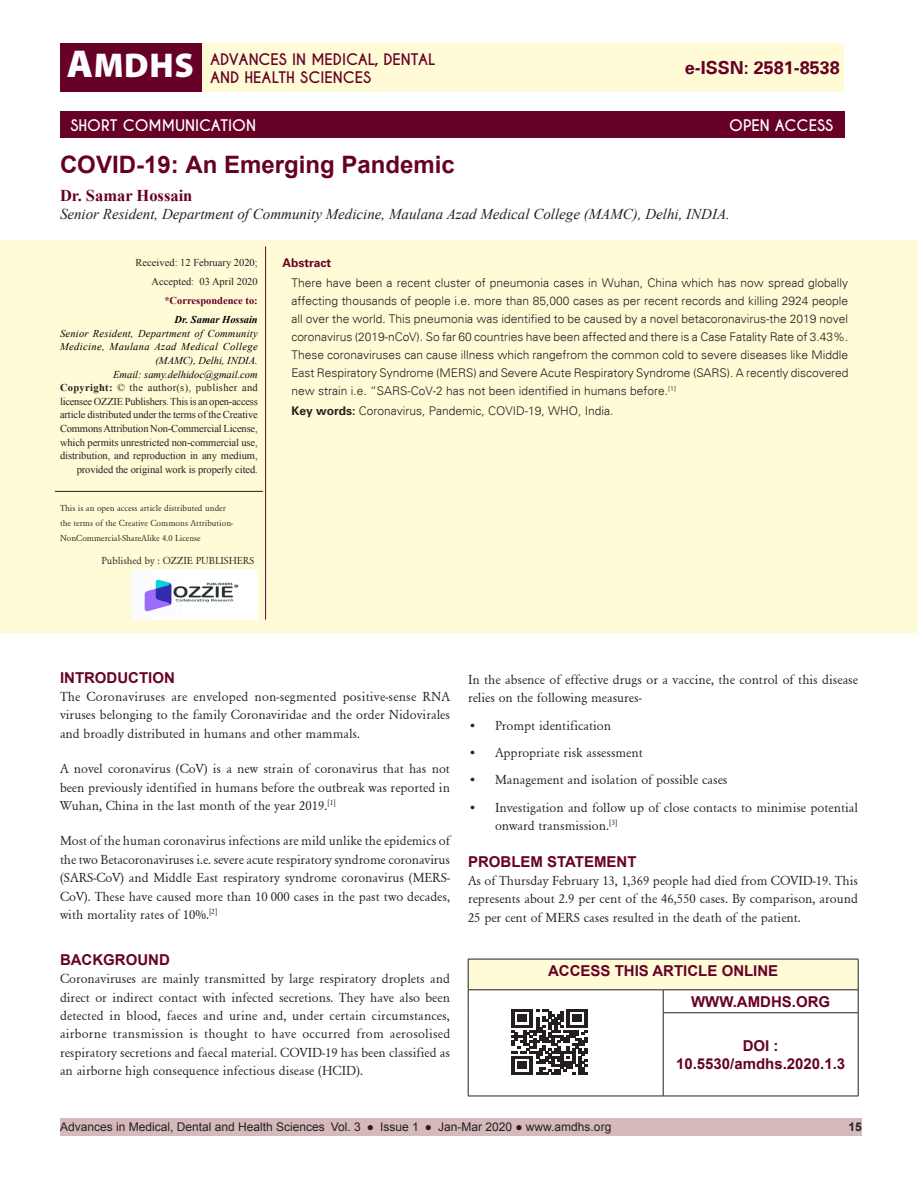
<style>
.page{position:relative;width:918px;height:1188px;background:#fff}
.page>*{position:absolute;margin:0;border:0;box-sizing:border-box;transform-origin:0 0}
.t1{font:900 34.5px "Myriad Pro";color:#fff}
.AT{font:700 24px "Arial";color:#670027}
.t2{font:700 18px "Univers LT";color:#670027}
.AU{font:700 16.5px "Times New Roman";color:#670027}
.t3{font:700 15px "Arial";color:#670027}
.AFF{font:italic 15px "Times New Roman";color:#231f20}
.t4{font:700 15px/18px "Caviar Dreams";color:#670027}
.t5{font:700 15px "Caviar Dreams";color:#fff}
.TX{font:13.5px/18.3px "Garamond";color:#231f20;text-align:justify}
.ABS{font:300 12px/18px "Univers LT";color:#231f20;text-align:justify}
.t6{font:12px "Arial";color:#231f20}
.ABS-2{font:700 12px "Univers LT Std";color:#670027}
.t7{font:700 12px "Arial";color:#231f20}
.HTC{font:10.5px/13.6px "Times New Roman";letter-spacing:-.01em;color:#231f20;text-align:right}
.HTC-2{font:italic 10.5px/13.6px "Times New Roman";letter-spacing:.02em;color:#000;text-align:right}
.HTC-3{font:italic 10.5px "Times New Roman";color:#000}
.TX-2{font:10.5px "Garamond";color:#231f20}
.HTC-4{font:700 10.5px "Times New Roman";color:#670027}
.HTC-5{font:italic 700 10.5px "Times New Roman";color:#000}
.DOI{font:9px/15px "Garamond";color:#231f20}
.s1{font-size:39px}
.s2{font-weight:700}
</style>
<div class="page">
<div style="left:60px;top:1118px;width:802px;height:18px;background:#d6babb"></div>
<div style="left:60px;top:112px;width:784px;height:26px;background:#670027"></div>
<div style="left:60px;top:44px;width:142px;height:48px;background:#670027"></div>
<div style="left:202px;top:44px;width:642px;height:48px;background:#fffbd6"></div>
<div style="left:0;top:241px;width:918px;height:392px;background:#fffbd6"></div>
<hr style="left:55px;top:491px;width:208px;height:1px;background:#231f20">
<hr style="left:265px;top:247px;width:1px;height:373px;background:#670027">
<svg style="left:512px;top:1009px;width:76px;height:66px"></svg>
<div style="left:468px;top:959px;width:390px;height:31px;background:#fffbd6"></div>
<hr style="left:468px;top:959px;width:195px;height:1px;background:#231f20">
<hr style="left:468px;top:959px;width:1px;height:31px;background:#231f20">
<hr style="left:663px;top:959px;width:195px;height:1px;background:#231f20">
<hr style="left:858px;top:959px;width:1px;height:31px;background:#231f20">
<hr style="left:468px;top:990px;width:195px;height:1px;background:#231f20">
<svg style="left:468px;top:990px;width:1px;height:23px"></svg>
<hr style="left:468px;top:1013px;width:1px;height:83px;background:#231f20">
<hr style="left:468px;top:1096px;width:195px;height:1px;background:#231f20">
<hr style="left:663px;top:990px;width:195px;height:1px;background:#231f20">
<svg style="left:663px;top:990px;width:1px;height:22px"></svg>
<svg style="left:858px;top:990px;width:1px;height:23px"></svg>
<hr style="left:663px;top:1012px;width:195px;height:1px;background:#231f20">
<hr style="left:663px;top:1013px;width:1px;height:83px;background:#231f20">
<hr style="left:858px;top:1013px;width:1px;height:83px;background:#231f20">
<hr style="left:663px;top:1096px;width:195px;height:1px;background:#231f20">
<img style="left:131px;top:570px;width:127px;height:50px">
<h1 class="t1" style="left:67px;top:43px;width:129px"><span class="s1">A</span>MDHS</h1>
<p class="t4" style="left:210px;top:50px;width:227px">ADVANCES IN MEDICAL, DENTAL<br>AND HEALTH SCIENCES</p>
<p class="t5" style="left:70px;top:116px;width:187px">SHORT COMMUNICATION</p>
<h1 class="t5" style="left:729px;top:116px;width:105px">OPEN ACCESS</h1>
<h3 class="t2" style="left:685px;top:57px;width:157px">e-ISSN: 2581-8538</h3>
<p class="AT" style="left:60px;top:149px;width:396px">COVID-19: An Emerging Pandemic</p>
<p class="AU" style="left:60px;top:185px;width:134px">Dr. Samar Hossain</p>
<p class="AFF" style="left:60px;top:204px;width:672px">Senior Resident, Department of Community Medicine, Maulana Azad Medical College (MAMC), Delhi, INDIA.</p>
<p class="ABS-2" style="left:282px;top:256px;width:50px">Abstract</p>
<p class="ABS" style="left:291px;top:274px;width:559px">There have been a recent cluster of pneumonia cases in Wuhan, China which has now spread globally affecting thousands of people i.e. more than 85,000 cases as per recent records and killing 2924 people all over the world. This pneumonia was identified to be caused by a novel betacoronavirus-the 2019 novel coronavirus (2019-nCoV). So far 60 countries have been affected and there is a Case Fatality Rate of 3.43%.<br>These coronaviruses can cause illness which rangefrom the common cold to severe diseases like Middle East Respiratory Syndrome (MERS) and Severe Acute Respiratory Syndrome (SARS). A recently discovered new strain i.e. “SARS-CoV-2 has not been identified in humans before.<sup>[1]</sup></p>
<p class="ABS" style="left:291px;top:402px;width:324px"><span class="s2">Key words:</span> Coronavirus, Pandemic, COVID-19, WHO, India.</p>
<p class="HTC" style="left:136px;top:255px;width:124px">Received: 12 February 2020;</p>
<p class="HTC" style="left:152px;top:274px;width:108px">Accepted: 03 April 2020</p>
<p class="HTC-4" style="left:164px;top:293px;width:95px">*Correspondence to:</p>
<p class="HTC-5" style="left:175px;top:312px;width:85px">Dr. Samar Hossain</p>
<p class="HTC-2" style="left:60px;top:326px;width:199px">Senior Resident, Department of Community<br>Medicine, Maulana Azad Medical College (MAMC), Delhi, INDIA.</p>
<p class="HTC-3" style="left:113px;top:367px;width:146px">Email: samy.delhidoc@gmail.com</p>
<p class="HTC" style="left:60px;top:381px;width:199px"><span class="s2">Copyright:</span> © the author(s), publisher and licensee OZZIE Publishers. This is an open-access article distributed under the terms of the Creative Commons Attribution Non-Commercial License, which permits unrestricted non-commercial use, distribution, and reproduction in any medium, provided the original work is properly cited.</p>
<p class="DOI" style="left:60px;top:500px;width:175px">This is an open access article distributed under the terms of the Creative Commons Attribution-<br>NonCommercial-ShareAlike 4.0 License</p>
<p class="TX-2" style="left:102px;top:555px;width:154px">Published by : OZZIE PUBLISHERS</p>
<h1 class="t3" style="left:60px;top:667px;width:116px">INTRODUCTION</h1>
<p class="TX" style="left:60px;top:687px;width:392px">The Coronaviruses are enveloped non-segmented positive-sense RNA viruses belonging to the family Coronaviridae and the order Nidovirales and broadly distributed in humans and other mammals.</p>
<p class="TX" style="left:60px;top:759px;width:392px">A novel coronavirus (CoV) is a new strain of coronavirus that has not been previously identified in humans before the outbreak was reported in Wuhan, China in the last month of the year 2019.<sup>[1]</sup></p>
<p class="TX" style="left:60px;top:832px;width:392px">Most of the human coronavirus infections are mild unlike the epidemics of the two Betacoronaviruses i.e. severe acute respiratory syndrome coronavirus (SARS-CoV) and Middle East respiratory syndrome coronavirus (MERS-CoV). These have caused more than 10 000 cases in the past two decades, with mortality rates of 10%.<sup>[2]</sup></p>
<h1 class="t3" style="left:60px;top:950px;width:111px">BACKGROUND</h1>
<p class="TX" style="left:60px;top:969px;width:392px">Coronaviruses are mainly transmitted by large respiratory droplets and direct or indirect contact with infected secretions. They have also been detected in blood, faeces and urine and, under certain circumstances, airborne transmission is thought to have occurred from aerosolised respiratory secretions and faecal material. COVID-19 has been classified as an airborne high consequence infectious disease (HCID).</p>
<p class="TX" style="left:468px;top:670px;width:392px">In the absence of effective drugs or a vaccine, the control of this disease relies on the following measures-</p>
<p class="TX" style="left:468px;top:716px;width:145px">• Prompt identification</p>
<p class="TX" style="left:468px;top:743px;width:176px">• Appropriate risk assessment</p>
<p class="TX" style="left:468px;top:770px;width:261px">• Management and isolation of possible cases</p>
<p class="TX" style="left:495px;top:798px;width:365px;text-indent:-27px">• Investigation and follow up of close contacts to minimise potential onward transmission.<sup>[3]</sup></p>
<h1 class="t3" style="left:468px;top:852px;width:170px">PROBLEM STATEMENT</h1>
<p class="TX" style="left:468px;top:871px;width:391px">As of Thursday February 13, 1,369 people had died from COVID-19. This represents about 2.9 per cent of the 46,550 cases. By comparison, around 25 per cent of MERS cases resulted in the death of the patient.</p>
<h1 class="t3" style="left:548px;top:961px;width:232px">ACCESS THIS ARTICLE ONLINE</h1>
<h1 class="t3" style="left:691px;top:992px;width:141px">WWW.AMDHS.ORG</h1>
<h1 class="t3" style="left:743px;top:1036px;width:37px">DOI :</h1>
<h1 class="t3" style="left:676px;top:1054px;width:171px">10.5530/amdhs.2020.1.3</h1>
<p class="t6" style="left:60px;top:1119px;width:553px">Advances in Medical, Dental and Health Sciences Vol. 3 ● Issue 1 ● Jan-Mar 2020 ● www.amdhs.org</p>
<p class="t7" style="left:848px;top:1119px;width:15px">15</p>
</div>
